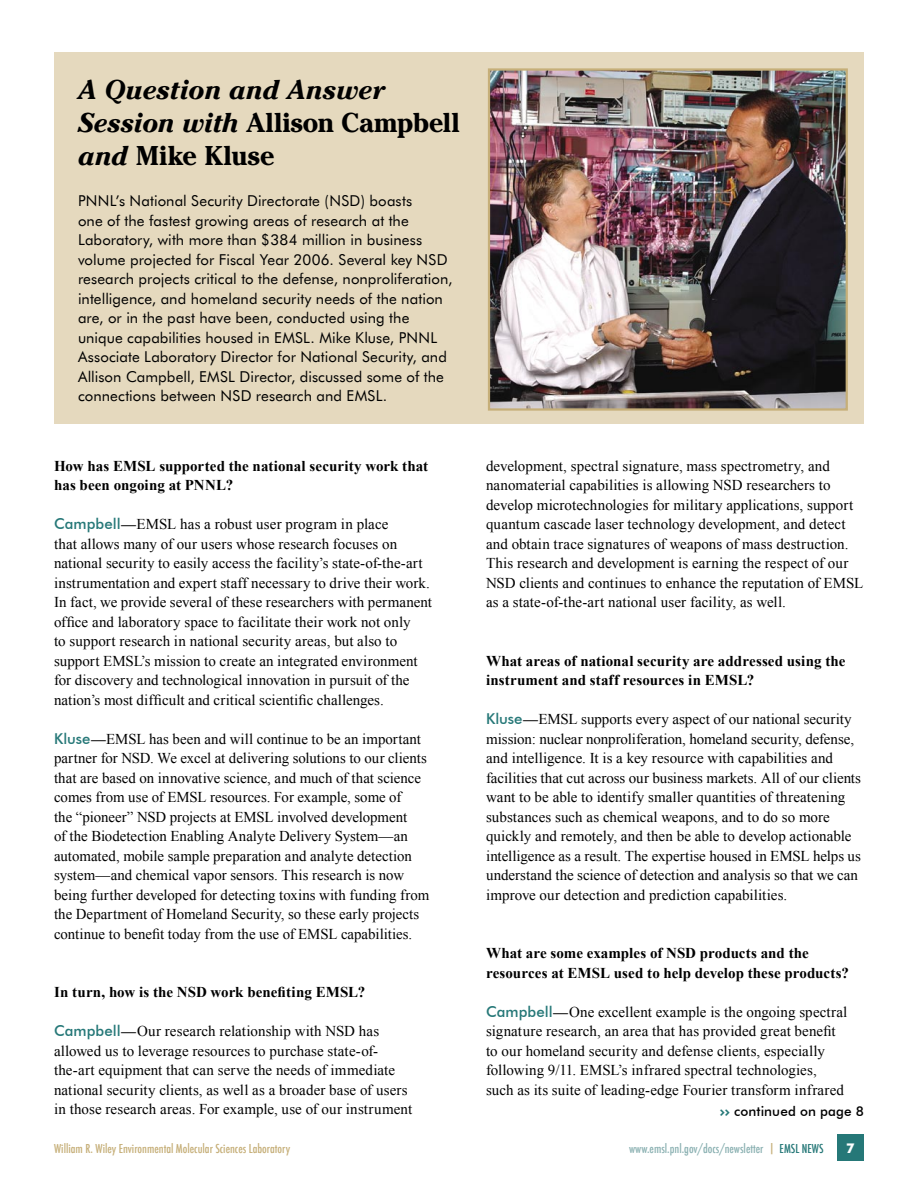
<style>
.page{position:relative;width:918px;height:1188px;background:#fff}
.page>*{position:absolute;margin:0;border:0;box-sizing:border-box;transform-origin:0 0}
.Headline{font:700 27px "Cheltenham";letter-spacing:-.005em;color:#000}
.Headline-2{font:italic 700 27px "Cheltenham";letter-spacing:-.01em;color:#000}
.Main_Body{font:700 27px "Cheltenham";color:#000}
.Main_Body-2{font:15px/19.5px "Times New Roman";letter-spacing:.005em;color:#000}
.Main_Body-3{font:15px/19.5px "Futura BT";letter-spacing:.005em;color:#000}
.Main_Body-4{font:700 15px/19.5px "Times New Roman";letter-spacing:.005em;color:#000}
.t1{font:500 13.5px "Futura BT";letter-spacing:.01em;color:#000}
.t2{font:700 13.5px "Futuri";color:#fff}
.t3{font:500 condensed 12px "Futura";color:#c6af79}
.t4{font:500 condensed 12px "Futura";color:#8bb1b2}
.s1{font-style:italic}
.s2{font-family:"Futura BT";font-weight:500;color:#267878}
.s3{font-family:"Futura BT"}
.s4{font-family:"Zero Twos";font-weight:400;color:#267878}
.s5{color:#c6af79}
.s6{color:#267878}
</style>
<div class="page">
<div style="left:54px;top:52px;width:810px;height:372px;background:#e5d9be"></div>
<div style="left:837px;top:1134px;width:27px;height:27px;background:#267878"></div>
<img style="left:491px;top:71px;width:354px;height:337px">
<div style="left:488px;top:68px;width:360px;height:343px;border:2px solid #c6af79"></div>
<p class="Headline-2" style="left:78px;top:74px;width:309px">A Question and Answer</p>
<p class="Headline" style="left:78px;top:106px;width:383px"><span class="s1">Session with</span> Allison Campbell</p>
<p class="Main_Body" style="left:78px;top:139px;width:198px"><span class="s1">and</span> Mike Kluse</p>
<p class="Main_Body-3" style="left:78px;top:191px;width:376px">PNNL’s National Security Directorate (NSD) boasts<br>one of the fastest growing areas of research at the Laboratory, with more than $384 million in business volume projected for Fiscal Year 2006. Several key NSD research projects critical to the defense, nonproliferation, intelligence, and homeland security needs of the nation are, or in the past have been, conducted using the unique capabilities housed in EMSL. Mike Kluse, PNNL Associate Laboratory Director for National Security, and Allison Campbell, EMSL Director, discussed some of the connections between NSD research and EMSL.</p>
<p class="Main_Body-4" style="left:54px;top:456px;width:376px">How has EMSL supported the national security work that has been ongoing at PNNL?</p>
<p class="Main_Body-2" style="left:54px;top:514px;width:380px"><span class="s2">Campbell</span><span class="s3">—</span>EMSL has a robust user program in place<br>that allows many of our users whose research focuses on national security to easily access the facility’s state-of-the-art instrumentation and expert staff necessary to drive their work.<br>In fact, we provide several of these researchers with permanent office and laboratory space to facilitate their work not only<br>to support research in national security areas, but also to support EMSL’s mission to create an integrated environment for discovery and technological innovation in pursuit of the nation’s most difficult and critical scientific challenges.</p>
<p class="Main_Body-2" style="left:54px;top:729px;width:377px"><span class="s2">Kluse</span><span class="s3">—</span>EMSL has been and will continue to be an important partner for NSD. We excel at delivering solutions to our clients that are based on innovative science, and much of that science comes from use of EMSL resources. For example, some of<br>the “pioneer” NSD projects at EMSL involved development<br>of the Biodetection Enabling Analyte Delivery System—an automated, mobile sample preparation and analyte detection system—and chemical vapor sensors. This research is now being further developed for detecting toxins with funding from the Department of Homeland Security, so these early projects continue to benefit today from the use of EMSL capabilities.</p>
<p class="Main_Body-2" style="left:486px;top:456px;width:379px">development, spectral signature, mass spectrometry, and nanomaterial capabilities is allowing NSD researchers to develop microtechnologies for military applications, support quantum cascade laser technology development, and detect and obtain trace signatures of weapons of mass destruction.<br>This research and development is earning the respect of our NSD clients and continues to enhance the reputation of EMSL as a state-of-the-art national user facility, as well.</p>
<p class="Main_Body-4" style="left:486px;top:651px;width:361px">What areas of national security are addressed using the instrument and staff resources in EMSL?</p>
<p class="Main_Body-2" style="left:486px;top:709px;width:377px"><span class="s2">Kluse</span><span class="s3">—</span>EMSL supports every aspect of our national security mission: nuclear nonproliferation, homeland security, defense, and intelligence. It is a key resource with capabilities and facilities that cut across our business markets. All of our clients want to be able to identify smaller quantities of threatening substances such as chemical weapons, and to do so more quickly and remotely, and then be able to develop actionable intelligence as a result. The expertise housed in EMSL helps us understand the science of detection and analysis so that we can improve our detection and prediction capabilities.</p>
<p class="Main_Body-4" style="left:486px;top:943px;width:364px">What are some examples of NSD products and the resources at EMSL used to help develop these products?</p>
<p class="Main_Body-2" style="left:486px;top:1002px;width:363px"><span class="s2">Campbell</span><span class="s3">—</span>One excellent example is the ongoing spectral signature research, an area that has provided great benefit to our homeland security and defense clients, especially following 9/11. EMSL’s infrared spectral technologies, such as its suite of leading-edge Fourier transform infrared</p>
<p class="t1" style="left:720px;top:1103px;width:146px"><span class="s4">&gt;&gt;</span> continued on page 8</p>
<p class="Main_Body-4" style="left:54px;top:982px;width:313px">In turn, how is the NSD work benefiting EMSL?</p>
<p class="Main_Body-2" style="left:54px;top:1021px;width:360px"><span class="s2">Campbell</span><span class="s3">—</span>Our research relationship with NSD has allowed us to leverage resources to purchase state-of&shy;the-art equipment that can serve the needs of immediate national security clients, as well as a broader base of users in those research areas. For example, use of our instrument</p>
<p class="t3" style="left:54px;top:1141px;width:238px">William R. Wiley Environmental Molecular Sciences Laboratory</p>
<p class="t4" style="left:629px;top:1141px;width:196px">www.emsl.pnl.gov/docs/newsletter <span class="s5">|</span> <span class="s6">EMSL NEWS</span></p>
<p class="t2" style="left:846px;top:1143px;width:10px">7</p>
</div>
